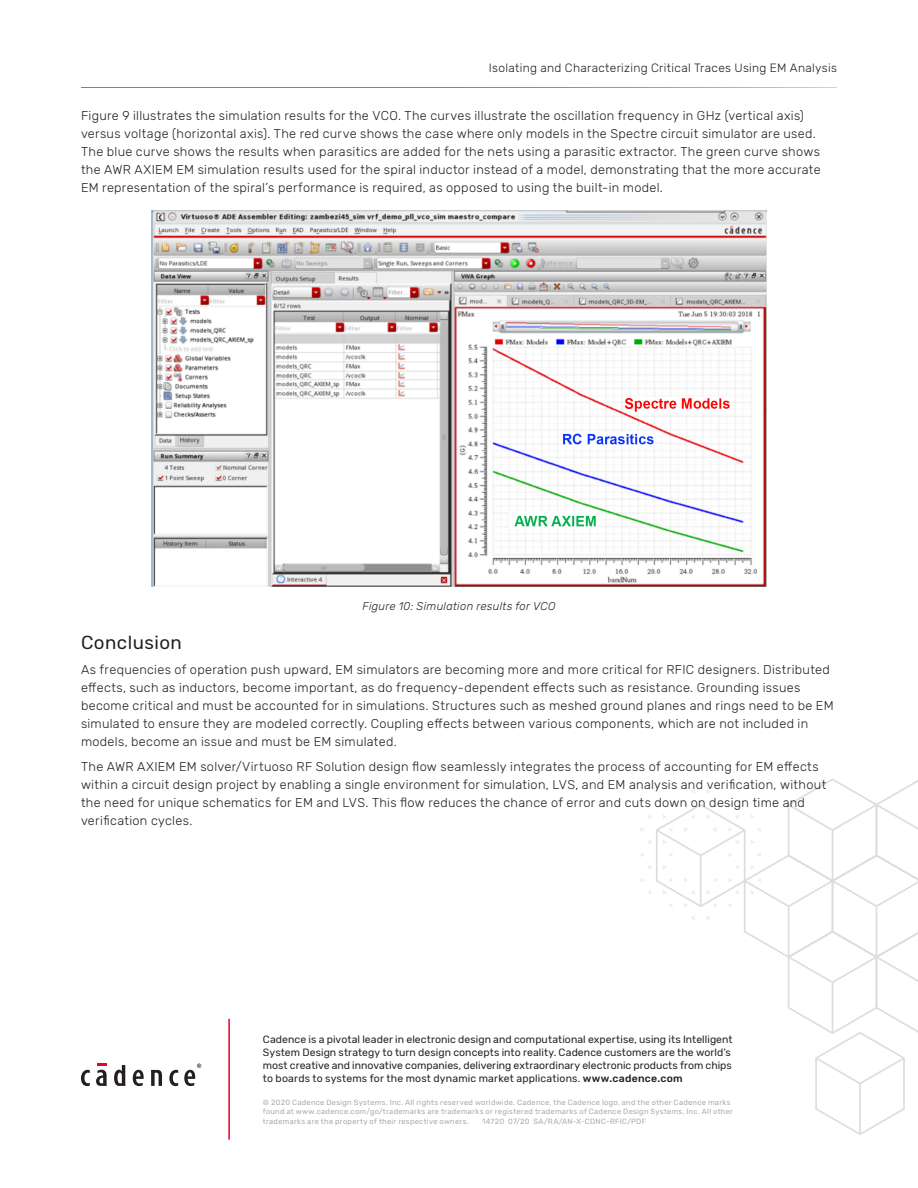
<style>
.page{position:relative;width:918px;height:1188px;background:#fff}
.page>*{position:absolute;margin:0;border:0;box-sizing:border-box;transform-origin:0 0}
.Body_Header_A{font:18.75px "Rubik";letter-spacing:.025em;color:#231f20}
.Body{font:300 12.75px/18px "Rubik";letter-spacing:.02em;color:#231f20}
.t1{font:300 12px "Rubik";letter-spacing:.025em;color:#231f20}
.t2{font:italic 300 11.25px "Rubik";letter-spacing:.025em;color:#231f20}
.t3{font:10.5px/13.2px "Rubik";letter-spacing:.005em;color:#231f20}
.t4{font:7.5px/9.8px "Rubik";letter-spacing:.035em;color:#a8a9ad}
.s1{font-weight:500}
</style>
<div class="page">
<hr style="left:228px;top:1019px;width:2px;height:121px;background:#ef0027">
<svg style="left:81px;top:1070px;width:9px;height:16px"></svg>
<svg style="left:96px;top:1063px;width:11px;height:23px"></svg>
<svg style="left:114px;top:1065px;width:12px;height:21px"></svg>
<svg style="left:133px;top:1070px;width:11px;height:16px"></svg>
<svg style="left:151px;top:1070px;width:11px;height:16px"></svg>
<svg style="left:169px;top:1070px;width:9px;height:16px"></svg>
<svg style="left:184px;top:1064px;width:17px;height:22px"></svg>
<svg style="left:81px;top:87px;width:756px;height:1px"></svg>
<svg style="left:641px;top:778px;width:277px;height:357px"></svg>
<img style="left:152px;top:210px;width:614px;height:376px">
<p class="t1" style="left:489px;top:61px;width:350px">Isolating and Characterizing Critical Traces Using EM Analysis</p>
<p class="Body" style="left:81px;top:107px;width:741px">Figure 9 illustrates the simulation results for the VCO. The curves illustrate the oscillation frequency in GHz (vertical axis) versus voltage (horizontal axis). The red curve shows the case where only models in the Spectre circuit simulator are used.<br>The blue curve shows the results when parasitics are added for the nets using a parasitic extractor. The green curve shows the AWR AXIEM EM simulation results used for the spiral inductor instead of a model, demonstrating that the more accurate EM representation of the spiral’s performance is required, as opposed to using the built-in model.</p>
<p class="t2" style="left:362px;top:600px;width:195px">Figure 10: Simulation results for VCO</p>
<p class="Body_Header_A" style="left:81px;top:632px;width:102px">Conclusion</p>
<p class="Body" style="left:81px;top:661px;width:754px">As frequencies of operation push upward, EM simulators are becoming more and more critical for RFIC designers. Distributed effects, such as inductors, become important, as do frequency-dependent effects such as resistance. Grounding issues become critical and must be accounted for in simulations. Structures such as meshed ground planes and rings need to be EM simulated to ensure they are modeled correctly. Coupling effects between various components, which are not included in models, become an issue and must be EM simulated.</p>
<p class="Body" style="left:81px;top:758px;width:747px">The AWR AXIEM EM solver/Virtuoso RF Solution design flow seamlessly integrates the process of accounting for EM effects within a circuit design project by enabling a single environment for simulation, LVS, and EM analysis and verification, without the need for unique schematics for EM and LVS. This flow reduces the chance of error and cuts down on design time and verification cycles.</p>
<p class="t3" style="left:263px;top:1033px;width:471px">Cadence is a pivotal leader in electronic design and computational expertise, using its Intelligent System Design strategy to turn design concepts into reality. Cadence customers are the world’s most creative and innovative companies, delivering extraordinary electronic products from chips to boards to systems for the most dynamic market applications. <span class="s1">www.cadence.com</span></p>
<p class="t4" style="left:263px;top:1097px;width:472px">© 2020 Cadence Design Systems, Inc. All rights reserved worldwide. Cadence, the Cadence logo, and the other Cadence marks found at www.cadence.com/go/trademarks are trademarks or registered trademarks of Cadence Design Systems, Inc. All other trademarks are the property of their respective owners.</p>
<p class="t4" style="left:482px;top:1117px;width:165px">14720 07/20 SA/RA/AN-X-CDNC-RFIC/PDF</p>
</div>
